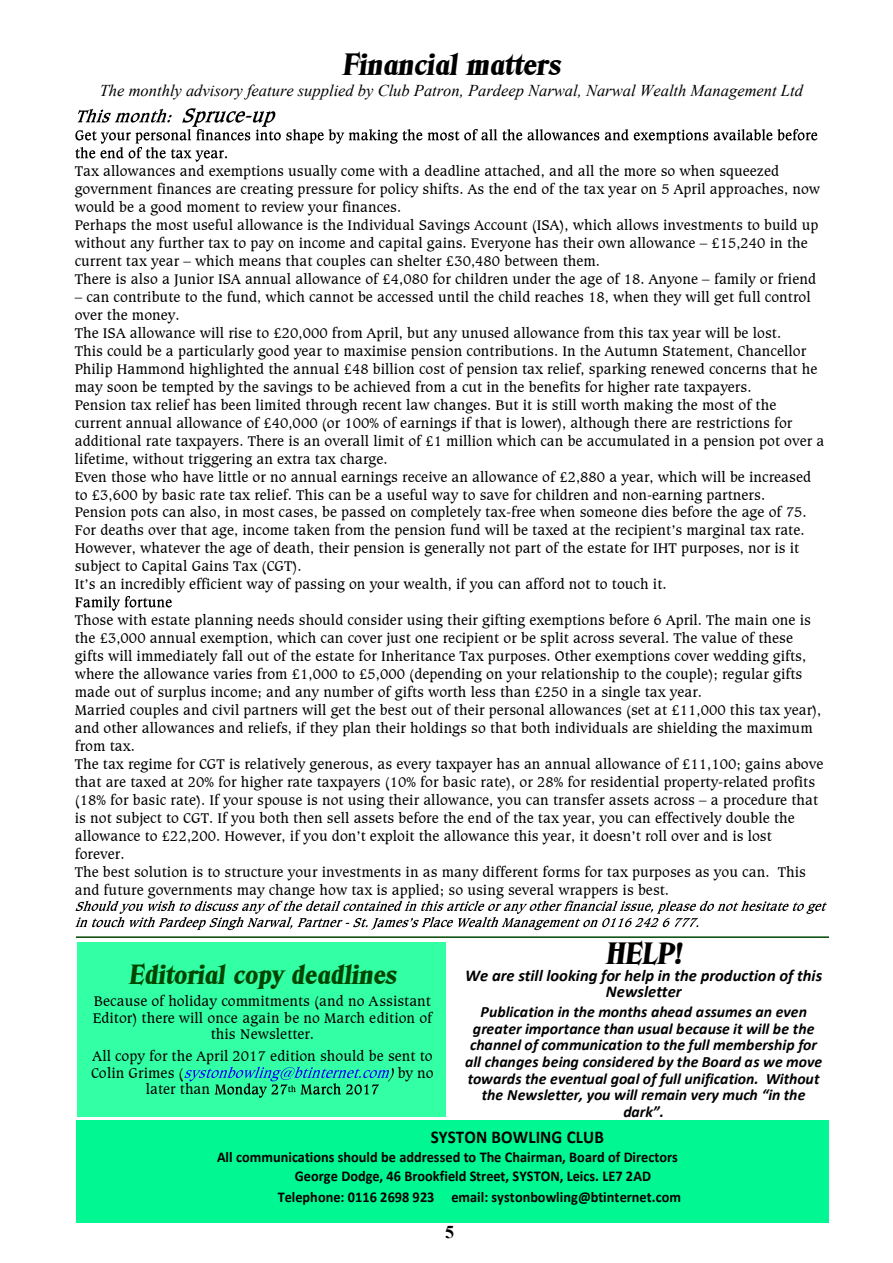
<style>
.page{position:relative;width:893px;height:1263px;background:#fff}
.page>*{position:absolute;margin:0;border:0;box-sizing:border-box;transform-origin:0 0}
.t1{font:italic 30px "Blue Ridge Heavy SF Bold";color:#000}
.t2{font:italic 27px "Blue Ridge Heavy SF Bold";color:#004600}
.t3{font:700 18px "Calibri";letter-spacing:.005em;color:#000;scale:.95 1}
.t4{font:700 18px "Times New Roman";color:#000}
.t5{font:italic 16.5px "Times New Roman";color:#000}
.t6{font:italic 700 16.5px/16.5px "Calibri";color:#000;text-align:center}
.t7{font:italic 700 15.75px/16.5px "Calibri";color:#000;text-align:center}
.t8{font:15px/18px "Caxton BT";color:#000}
.t9{font:700 15px/18.3px "Calibri";color:#000;scale:.96 1}
</style>
<div class="page">
<div style="left:77px;top:942px;width:368px;height:174px;background:#33ffa5"></div>
<svg style="left:428px;top:129px;width:171px;height:11px"></svg>
<svg style="left:605px;top:129px;width:103px;height:15px"></svg>
<svg style="left:714px;top:129px;width:103px;height:11px"></svg>
<svg style="left:75px;top:108px;width:347px;height:54px"></svg>
<svg style="left:75px;top:596px;width:97px;height:15px"></svg>
<svg style="left:75px;top:901px;width:752px;height:29px"></svg>
<div style="left:77px;top:1120px;width:752px;height:103px;background:#00f791"></div>
<svg style="left:184px;top:1067px;width:210px;height:31px"></svg>
<hr style="left:76px;top:936px;width:753px;height:2px;background:#004600">
<h1 class="t1" style="left:342px;top:52px;width:219px">Financial matters</h1>
<p class="t5" style="left:100px;top:85px;width:705px">The monthly advisory feature supplied by Club Patron, Pardeep Narwal, Narwal Wealth Management Ltd</p>
<p class="t8" style="left:75px;top:163px;width:747px">Tax allowances and exemptions usually come with a deadline attached, and all the more so when squeezed government finances are creating pressure for policy shifts. As the end of the tax year on 5 April approaches, now would be a good moment to review your finances.<br>Perhaps the most useful allowance is the Individual Savings Account (ISA), which allows investments to build up without any further tax to pay on income and capital gains. Everyone has their own allowance – £15,240 in the current tax year – which means that couples can shelter £30,480 between them.<br>There is also a Junior ISA annual allowance of £4,080 for children under the age of 18. Anyone – family or friend</p>
<p class="t8" style="left:75px;top:289px;width:751px">– can contribute to the fund, which cannot be accessed until the child reaches 18, when they will get full control over the money.<br>The ISA allowance will rise to £20,000 from April, but any unused allowance from this tax year will be lost.<br>This could be a particularly good year to maximise pension contributions. In the Autumn Statement, Chancellor Philip Hammond highlighted the annual £48 billion cost of pension tax relief, sparking renewed concerns that he may soon be tempted by the savings to be achieved from a cut in the benefits for higher rate taxpayers.<br>Pension tax relief has been limited through recent law changes. But it is still worth making the most of the current annual allowance of £40,000 (or 100% of earnings if that is lower), although there are restrictions for additional rate taxpayers. There is an overall limit of £1 million which can be accumulated in a pension pot over a lifetime, without triggering an extra tax charge.<br>Even those who have little or no annual earnings receive an allowance of £2,880 a year, which will be increased to £3,600 by basic rate tax relief. This can be a useful way to save for children and non-earning partners.<br>Pension pots can also, in most cases, be passed on completely tax-free when someone dies before the age of 75.<br>For deaths over that age, income taken from the pension fund will be taxed at the recipient’s marginal tax rate.<br>However, whatever the age of death, their pension is generally not part of the estate for IHT purposes, nor is it subject to Capital Gains Tax (CGT).<br>It’s an incredibly efficient way of passing on your wealth, if you can afford not to touch it.</p>
<p class="t8" style="left:75px;top:612px;width:750px">Those with estate planning needs should consider using their gifting exemptions before 6 April. The main one is the £3,000 annual exemption, which can cover just one recipient or be split across several. The value of these gifts will immediately fall out of the estate for Inheritance Tax purposes. Other exemptions cover wedding gifts, where the allowance varies from £1,000 to £5,000 (depending on your relationship to the couple); regular gifts made out of surplus income; and any number of gifts worth less than £250 in a single tax year.<br>Married couples and civil partners will get the best out of their personal allowances (set at £11,000 this tax year), and other allowances and reliefs, if they plan their holdings so that both individuals are shielding the maximum from tax.<br>The tax regime for CGT is relatively generous, as every taxpayer has an annual allowance of £11,100; gains above that are taxed at 20% for higher rate taxpayers (10% for basic rate), or 28% for residential property-related profits (18% for basic rate). If your spouse is not using their allowance, you can transfer assets across – a procedure that is not subject to CGT. If you both then sell assets before the end of the tax year, you can effectively double the allowance to £22,200. However, if you don’t exploit the allowance this year, it doesn’t roll over and is lost forever.<br>The best solution is to structure your investments in as many different forms for tax purposes as you can. This and future governments may change how tax is applied; so using several wrappers is best.</p>
<h2 class="t2" style="left:129px;top:964px;width:269px">Editorial copy deadlines</h2>
<p class="t8" style="left:93px;top:994px;width:341px;line-height:16.5px;text-align:center">Because of holiday commitments (and no Assistant<br>Editor) there will once again be no March edition of this Newsletter.</p>
<p class="t8" style="left:91px;top:1049px;width:343px;line-height:16.5px">All copy for the April 2017 edition should be sent to<br>Colin Grimes (</p>
<p class="t8" style="left:398px;top:1065px;width:37px">by no</p>
<p class="t8" style="left:146px;top:1081px;width:66px">later than</p>
<h1 class="t1" style="left:606px;top:942px;width:77px">HELP!</h1>
<p class="t6" style="left:465px;top:968px;width:359px">We are still looking for help in the production of this<br>Newsletter</p>
<p class="t7" style="left:465px;top:1005px;width:359px">Publication in the months ahead assumes an even greater importance than usual because it will be the channel of communication to the full membership for all changes being considered by the Board as we move towards the eventual goal of full unification. Without the Newsletter, you will remain very much “in the dark”.</p>
<p class="t3" style="left:431px;top:1130px;width:184px">SYSTON BOWLING CLUB</p>
<p class="t9" style="left:295px;top:1149px;width:400px;text-indent:-78px">All communications should be addressed to The Chairman, Board of Directors<br>George Dodge, 46 Brookfield Street, SYSTON, Leics. LE7 2AD</p>
<p class="t9" style="left:278px;top:1189px;width:422px">Telephone: 0116 2698 923 email: systonbowling@btinternet.com</p>
<p class="t4" style="left:445px;top:1226px;width:10px">5</p>
</div>
